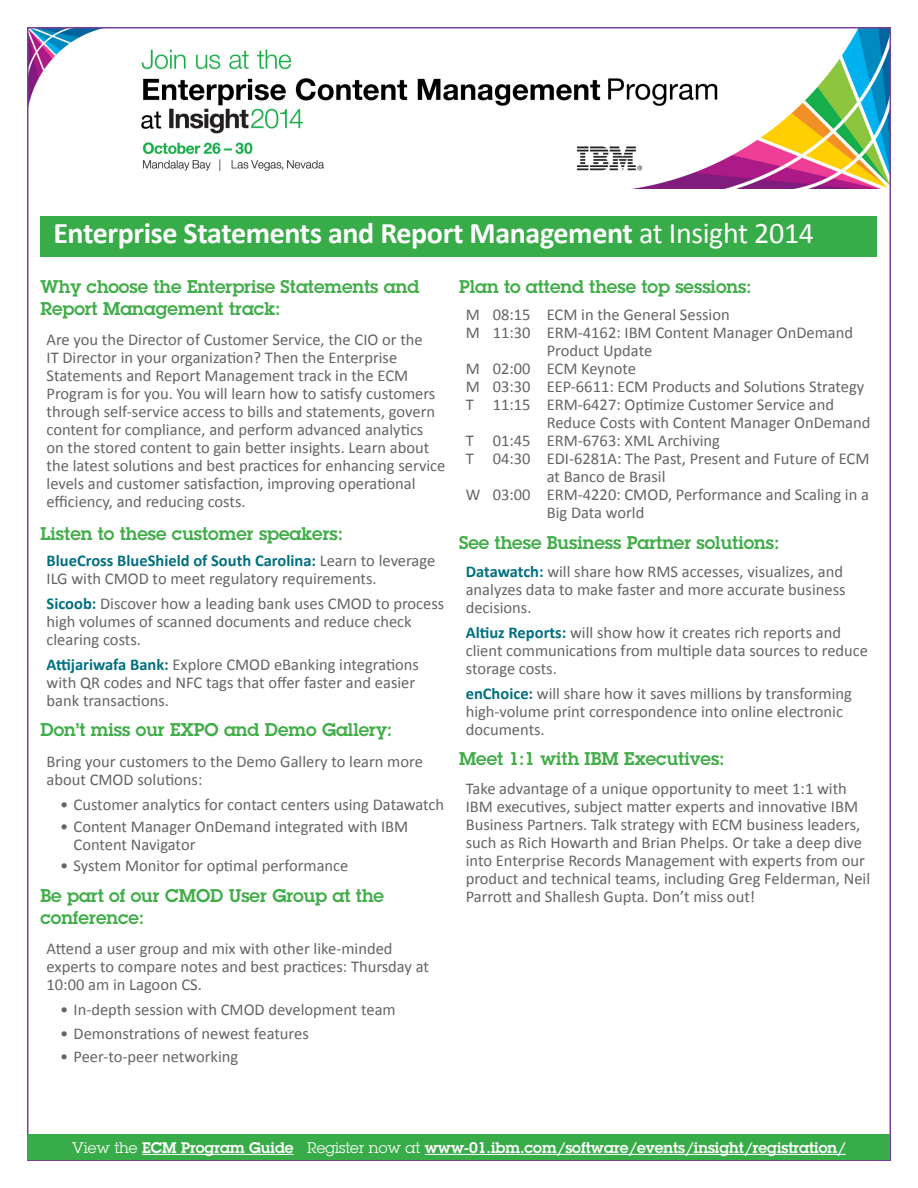
<style>
.page{position:relative;width:918px;height:1188px;background:#fff}
.page>*{position:absolute;margin:0;border:0;box-sizing:border-box;transform-origin:0 0}
.t1{font:700 30px "Calibri";letter-spacing:-.01em;color:#fff}
.t2{font:600 18px/21.6px "Lubalin Graph Std";color:#41ad49}
.t3{font:16.5px/18px "Calibri";color:#636466}
.t4{font:600 15px "Lubalin Graph Std";color:#fff}
.s1{font-weight:400}
.s2{font-weight:700;color:#007080}
.s3{font-family:"Lubalin Graph LT";font-weight:400}
</style>
<div class="page">
<img style="left:30px;top:30px;width:858px;height:159px">
<div style="left:40px;top:216px;width:838px;height:40px;background:#38ac48"></div>
<div style="left:28px;top:1135px;width:862px;height:25px;background:#38ac48"></div>
<hr style="left:142px;top:1154px;width:152px;height:1px;background:#fff">
<hr style="left:425px;top:1154px;width:421px;height:1px;background:#fff">
<h1 class="t1" style="left:53px;top:214px;width:762px">Enterprise Statements and Report Management <span class="s1">at Insight 2014</span></h1>
<p class="t2" style="left:40px;top:276px;width:380px">Why choose the Enterprise Statements and<br>Report Management track:</p>
<p class="t2" style="left:459px;top:276px;width:294px">Plan to attend these top sessions:</p>
<p class="t3" style="left:466px;top:305px;width:265px">M 08:15 ECM in the General Session</p>
<p class="t3" style="left:466px;top:323px;width:389px">M 11:30 ERM-4162: IBM Content Manager OnDemand</p>
<p class="t3" style="left:547px;top:341px;width:107px">Product Update</p>
<p class="t3" style="left:466px;top:359px;width:172px">M 02:00 ECM Keynote</p>
<p class="t3" style="left:466px;top:377px;width:400px">M 03:30 EEP-6611: ECM Products and Solutions Strategy</p>
<p class="t3" style="left:466px;top:395px;width:370px">T 11:15 ERM-6427: Optimize Customer Service and</p>
<p class="t3" style="left:547px;top:413px;width:325px">Reduce Costs with Content Manager OnDemand</p>
<p class="t3" style="left:466px;top:431px;width:256px">T 01:45 ERM-6763: XML Archiving</p>
<p class="t3" style="left:466px;top:449px;width:405px">T 04:30 EDI-6281A: The Past, Present and Future of ECM</p>
<p class="t3" style="left:547px;top:467px;width:120px">at Banco de Brasil</p>
<p class="t3" style="left:466px;top:485px;width:405px">W 03:00 ERM-4220: CMOD, Performance and Scaling in a</p>
<p class="t3" style="left:547px;top:503px;width:99px">Big Data world</p>
<p class="t3" style="left:47px;top:331px;width:400px">Are you the Director of Customer Service, the CIO or the<br>IT Director in your organization? Then the Enterprise Statements and Report Management track in the ECM Program is for you. You will learn how to satisfy customers through self-service access to bills and statements, govern content for compliance, and perform advanced analytics<br>on the stored content to gain better insights. Learn about the latest solutions and best practices for enhancing service levels and customer satisfaction, improving operational efficiency, and reducing costs.</p>
<p class="t2" style="left:40px;top:522px;width:304px">Listen to these customer speakers:</p>
<p class="t2" style="left:459px;top:531px;width:322px">See these Business Partner solutions:</p>
<p class="t3" style="left:47px;top:552px;width:390px"><span class="s2">BlueCross BlueShield of South Carolina:</span> Learn to leverage<br>ILG with CMOD to meet regulatory requirements.</p>
<p class="t3" style="left:47px;top:595px;width:399px"><span class="s2">Sicoob:</span> Discover how a leading bank uses CMOD to process high volumes of scanned documents and reduce check clearing costs.</p>
<p class="t3" style="left:47px;top:655px;width:374px"><span class="s2">Attijariwafa Bank:</span> Explore CMOD eBanking integrations with QR codes and NFC tags that offer faster and easier bank transactions.</p>
<p class="t2" style="left:40px;top:719px;width:353px">Don’t miss our EXPO and Demo Gallery:</p>
<p class="t3" style="left:47px;top:753px;width:378px">Bring your customers to the Demo Gallery to learn more about CMOD solutions:</p>
<p class="t3" style="left:60px;top:796px;width:386px">• Customer analytics for contact centers using Datawatch</p>
<p class="t3" style="left:74px;top:817px;width:336px;text-indent:-13px">• Content Manager OnDemand integrated with IBM<br>Content Navigator</p>
<p class="t3" style="left:60px;top:856px;width:290px">• System Monitor for optimal performance</p>
<p class="t2" style="left:40px;top:884px;width:345px">Be part of our CMOD User Group at the conference:</p>
<p class="t3" style="left:47px;top:940px;width:384px">Attend a user group and mix with other like-minded experts to compare notes and best practices: Thursday at<br>10:00 am in Lagoon CS.</p>
<p class="t3" style="left:60px;top:1001px;width:337px">• In-depth session with CMOD development team</p>
<p class="t3" style="left:60px;top:1024px;width:250px">• Demonstrations of newest features</p>
<p class="t3" style="left:60px;top:1048px;width:180px">• Peer-to-peer networking</p>
<p class="t3" style="left:466px;top:563px;width:381px"><span class="s2">Datawatch:</span> will share how RMS accesses, visualizes, and analyzes data to make faster and more accurate business decisions.</p>
<p class="t3" style="left:466px;top:624px;width:404px"><span class="s2">Altiuz Reports:</span> will show how it creates rich reports and client communications from multiple data sources to reduce storage costs.</p>
<p class="t3" style="left:466px;top:684px;width:388px"><span class="s2">enChoice:</span> will share how it saves millions by transforming high-volume print correspondence into online electronic documents.</p>
<p class="t2" style="left:459px;top:747px;width:267px">Meet 1:1 with IBM Executives:</p>
<p class="t3" style="left:466px;top:780px;width:406px">Take advantage of a unique opportunity to meet 1:1 with IBM executives, subject matter experts and innovative IBM Business Partners. Talk strategy with ECM business leaders, such as Rich Howarth and Brian Phelps. Or take a deep dive into Enterprise Records Management with experts from our product and technical teams, including Greg Felderman, Neil Parrott and Shallesh Gupta. Don’t miss out!</p>
<p class="t4" style="left:72px;top:1138px;width:775px"><span class="s3">View the</span> ECM Program Guide <span class="s3">Register now at</span> www-01.ibm.com/software/events/insight/registration/</p>
</div>
